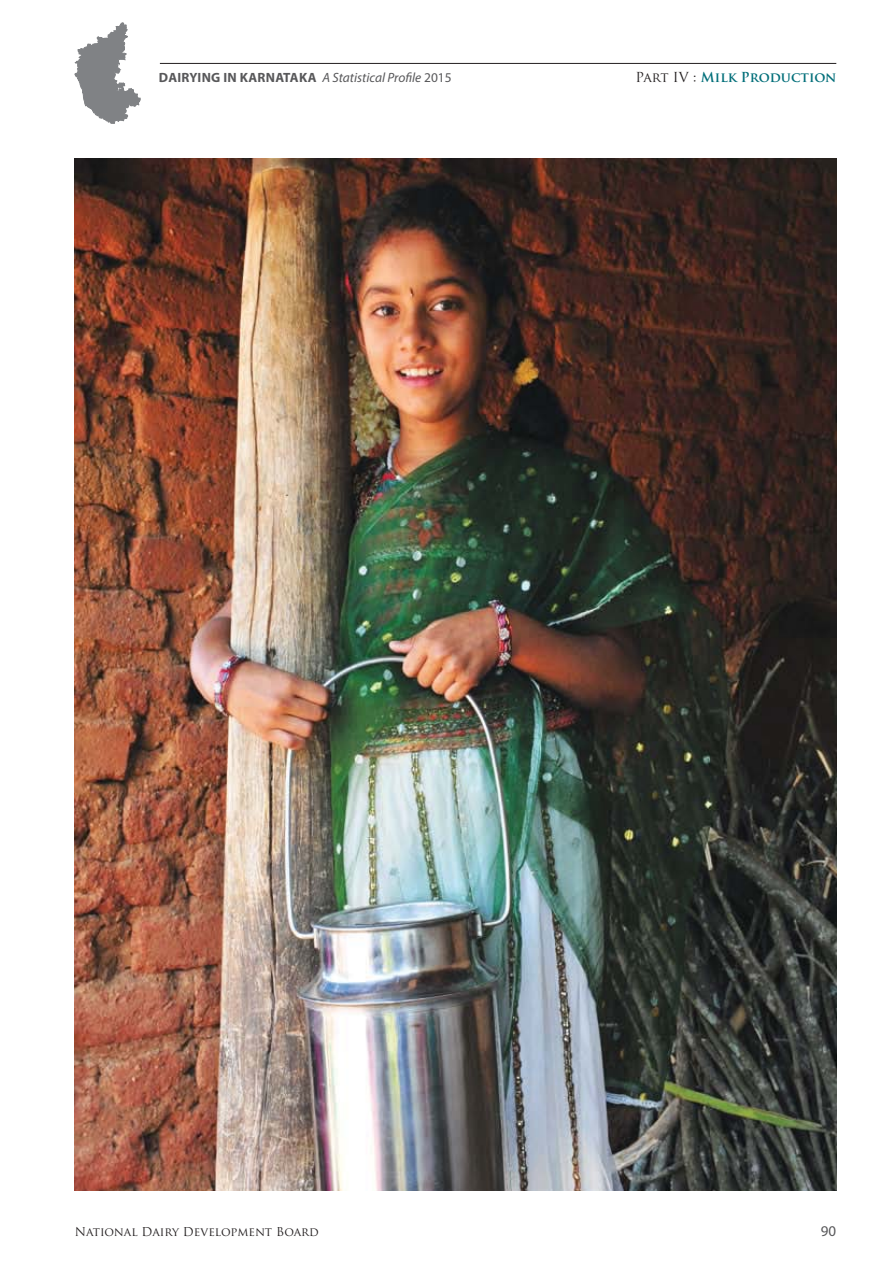
<style>
.page{position:relative;width:893px;height:1263px;background:#fff}
.page>*{position:absolute;margin:0;border:0;box-sizing:border-box;transform-origin:0 0}
.t1{font:15px "Myriad Pro";color:#58585a}
.t2{font:700 13.5px "Myriad Pro";letter-spacing:.02em;color:#58585a}
.t3{font:700 13.5px "Trajan Pro";color:#006e79}
.t4{font:12px "Trajan Pro";color:#231f20}
.s1{font-weight:400;font-style:italic}
.s2{font-weight:400}
.s3{font-weight:400;color:#231f20}
</style>
<div class="page">
<hr style="left:160px;top:63px;width:676px;height:1px;background:#231f20">
<svg style="left:75px;top:23px;width:65px;height:101px"></svg>
<img style="left:75px;top:158px;width:761px;height:1033px">
<p class="t2" style="left:159px;top:69px;width:294px">DAIRYING IN KARNATAKA <span class="s1">A Statistical Profile</span> <span class="s2">2015</span></p>
<p class="t3" style="left:635px;top:69px;width:202px"><span class="s3">Part IV :</span> Milk Production</p>
<p class="t4" style="left:75px;top:1225px;width:245px">National Dairy Development Board</p>
<p class="t1" style="left:821px;top:1222px;width:17px">90</p>
</div>
